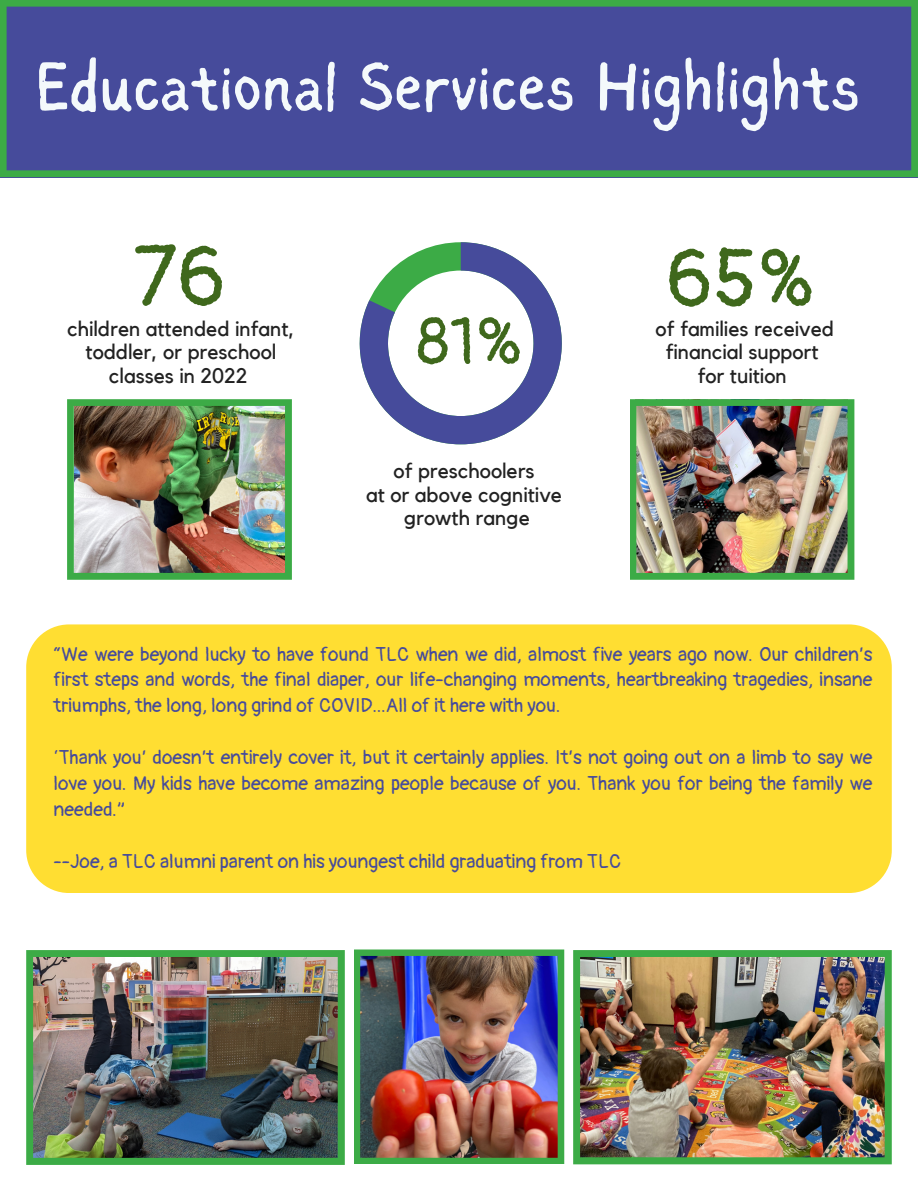
<style>
.page{position:relative;width:918px;height:1188px;background:#fff}
.page>*{position:absolute;margin:0;border:0;box-sizing:border-box;transform-origin:0 0}
.t1{font:84px "Pangolin";color:#3f681c}
.t2{font:81px "Pangolin";color:#3f681c}
.t3{font:69px "Sigher";color:#f4f9fb}
.t4{font:66px "Pangolin";color:#3f681c}
.t5{font:21px/23.7px "Kollektif";color:#222;text-align:center}
.t6{font:19.5px/25.8px "Pangolin";color:#464b9b;text-align:justify}
</style>
<div class="page">
<svg style="left:0;top:0;width:918px;height:177px;background:#455393"></svg>
<svg style="left:360px;top:242px;width:202px;height:202px"></svg>
<img style="left:630px;top:399px;width:224px;height:181px">
<img style="left:67px;top:399px;width:225px;height:181px">
<img style="left:573px;top:950px;width:319px;height:214px">
<div style="left:26px;top:624px;width:866px;height:269px;background:#ffde32"></div>
<img style="left:26px;top:950px;width:319px;height:215px">
<img style="left:354px;top:949px;width:210px;height:215px">
<p class="t3" style="left:35px;top:59px;width:826px">Educational Services Highlights</p>
<p class="t1" style="left:133px;top:227px;width:95px">76</p>
<p class="t2" style="left:666px;top:230px;width:152px">65%</p>
<p class="t4" style="left:416px;top:302px;width:109px">81%</p>
<p class="t5" style="left:67px;top:317px;width:229px">children attended infant, toddler, or preschool classes in 2022</p>
<p class="t5" style="left:656px;top:317px;width:180px">of families received financial support</p>
<p class="t5" style="left:697px;top:365px;width:91px">for tuition</p>
<p class="t5" style="left:393px;top:460px;width:143px">of preschoolers</p>
<p class="t5" style="left:366px;top:484px;width:197px">at or above cognitive</p>
<p class="t5" style="left:404px;top:507px;width:128px">growth range</p>
<p class="t6" style="left:54px;top:642px;width:820px">“We were beyond lucky to have found TLC when we did, almost five years ago now. Our children’s first steps and words, the final diaper, our life-changing moments, heartbreaking tragedies, insane triumphs, the long, long grind of COVID...All of it here with you.</p>
<p class="t6" style="left:54px;top:745px;width:820px">‘Thank you’ doesn’t entirely cover it, but it certainly applies. It’s not going out on a limb to say we love you. My kids have become amazing people because of you. Thank you for being the family we needed.”</p>
<p class="t6" style="left:54px;top:849px;width:569px">--Joe, a TLC alumni parent on his youngest child graduating from TLC</p>
</div>
